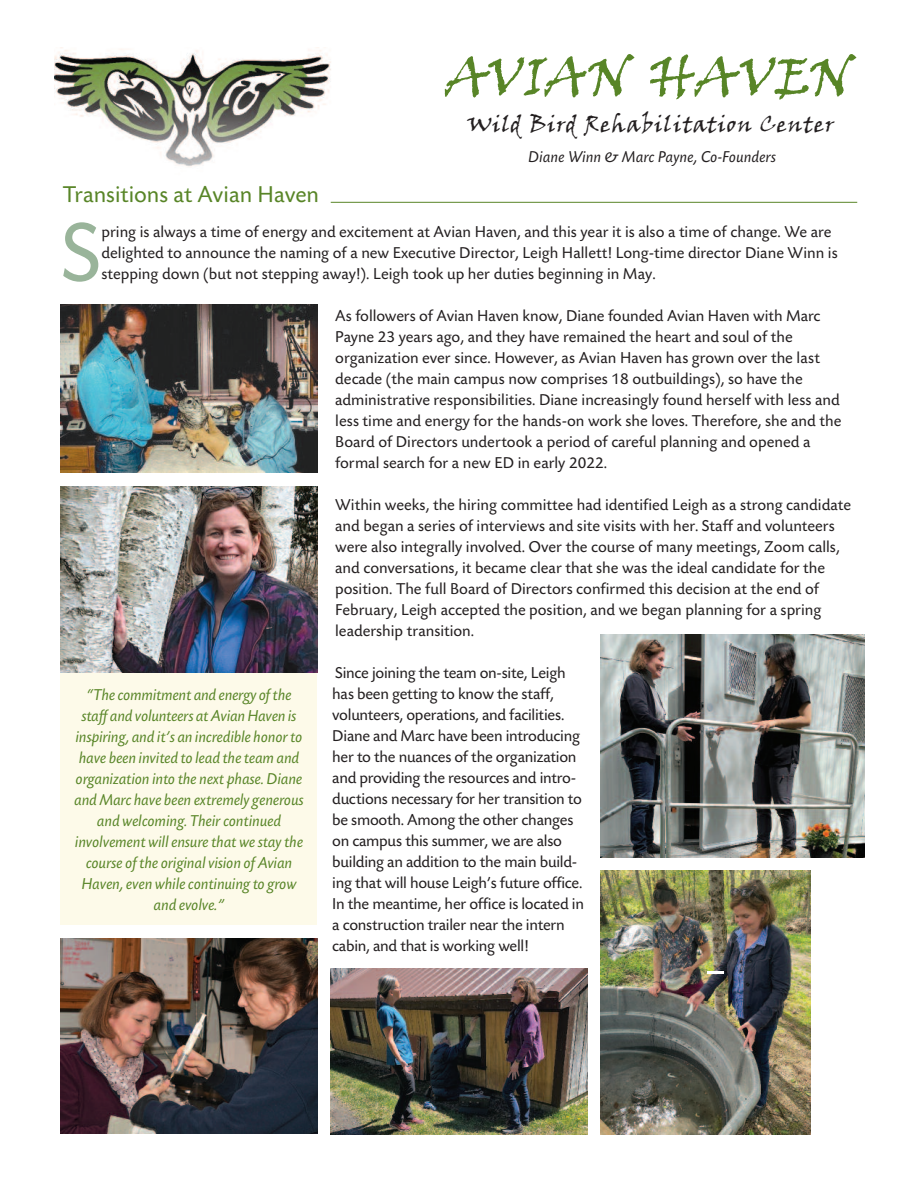
<style>
.page{position:relative;width:918px;height:1188px;background:#fff}
.page>*{position:absolute;margin:0;border:0;box-sizing:border-box;transform-origin:0 0}
.t1{font:86.55px "Today Sans BEF";color:#99b49a}
.t2{font:24px "Today Sans BEF";color:#588527}
.t3{font:italic 22.5px "Viner Hand ITC";letter-spacing:.05em;color:#231f20}
.t4{font:16.5px/21px "Today Sans BEF";color:#231f20}
.t5{font:italic 16.5px/21px "Today Sans BEF";letter-spacing:-.01em;color:#588527;text-align:center}
.t6{font:italic 16.5px "Today Sans BEF";color:#231f20}
</style>
<div class="page">
<img style="left:61px;top:305px;width:256px;height:167px">
<img style="left:61px;top:938px;width:256px;height:196px">
<img style="left:601px;top:871px;width:209px;height:263px">
<img style="left:54px;top:47px;width:277px;height:120px">
<svg style="left:650px;top:54px;width:207px;height:46px"></svg>
<svg style="left:445px;top:54px;width:190px;height:44px"></svg>
<hr style="left:331px;top:202px;width:526px;height:1px;background:#588527">
<img style="left:331px;top:968px;width:256px;height:166px">
<img style="left:601px;top:634px;width:263px;height:223px">
<svg style="left:707px;top:971px;width:16px;height:2px"></svg>
<div style="left:61px;top:565px;width:256px;height:360px;background:#fdfae9"></div>
<img style="left:61px;top:486px;width:256px;height:187px">
<h2 class="t2" style="left:63px;top:186px;width:258px">Transitions at Avian Haven</h2>
<h3 class="t3" style="left:467px;top:110px;width:369px">Wild Bird Rehabilitation Center</h3>
<p class="t6" style="left:528px;top:151px;width:249px">Diane Winn &amp; Marc Payne, Co-Founders</p>
<h1 class="t1" style="left:61px;top:220px;width:42px">S</h1>
<p class="t4" style="left:101px;top:223px;width:738px">pring is always a time of energy and excitement at Avian Haven, and this year it is also a time of change. We are delighted to announce the naming of a new Executive Director, Leigh Hallett! Long-time director Diane Winn is stepping down (but not stepping away!). Leigh took up her duties beginning in May.</p>
<p class="t4" style="left:335px;top:307px;width:508px">As followers of Avian Haven know, Diane founded Avian Haven with Marc Payne 23 years ago, and they have remained the heart and soul of the organization ever since. However, as Avian Haven has grown over the last decade (the main campus now comprises 18 outbuildings), so have the administrative responsibilities. Diane increasingly found herself with less and less time and energy for the hands-on work she loves. Therefore, she and the Board of Directors undertook a period of careful planning and opened a formal search for a new ED in early 2022.</p>
<p class="t4" style="left:335px;top:496px;width:518px">Within weeks, the hiring committee had identified Leigh as a strong candidate and began a series of interviews and site visits with her. Staff and volunteers were also integrally involved. Over the course of many meetings, Zoom calls, and conversations, it became clear that she was the ideal candidate for the position. The full Board of Directors confirmed this decision at the end of February, Leigh accepted the position, and we began planning for a spring leadership transition.</p>
<p class="t4" style="left:332px;top:664px;width:253px">Since joining the team on-site, Leigh has been getting to know the staff, volunteers, operations, and facilities.<br>Diane and Marc have been introducing her to the nuances of the organization and providing the resources and intro&shy;ductions necessary for her transition to be smooth. Among the other changes on campus this summer, we are also building an addition to the main build&shy;ing that will house Leigh’s future office.<br>In the meantime, her office is located in a construction trailer near the intern cabin, and that is working well!</p>
<p class="t5" style="left:74px;top:686px;width:231px">“Thecommitment and energy ofthe staff and volunteers atAvianHaven is inspiring, and it’s an incredible honor to have been invited to lead the team and organization into the next phase. Diane and Marc have been extremely generous and welcoming. Their continued involvement will ensure that we stay the course of the original vision ofAvian Haven, even while continuing to grow and evolve.”</p>
</div>
